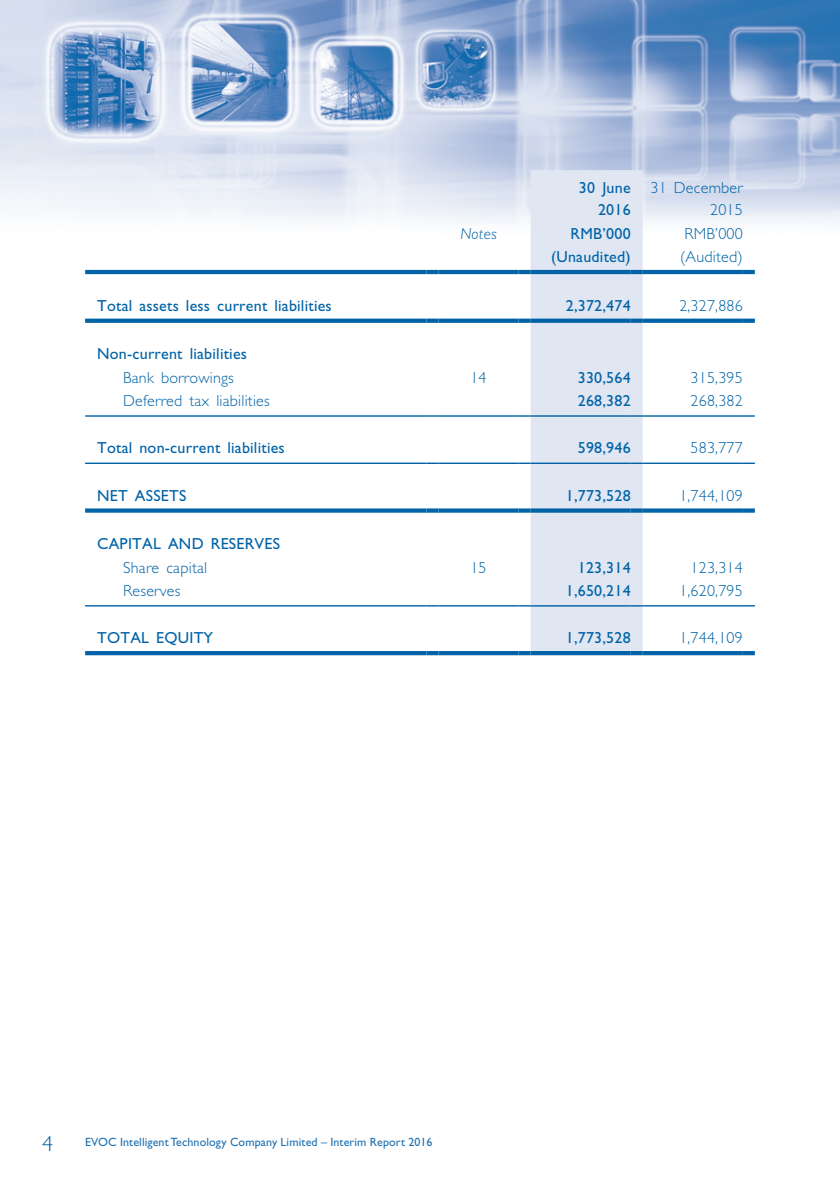
<style>
.page{position:relative;width:840px;height:1191px;background:#fff}
.page>*{position:absolute;margin:0;border:0;box-sizing:border-box;transform-origin:0 0}
.t1{font:300 22px "Gill Sans Std";color:#0163a7}
._15_Table_Stub{font:16px "Gill Sans Std";letter-spacing:.015em;color:#0163a7}
._31_table_tab_6pt{font:300 16px/22px "Gill Sans Std";letter-spacing:.015em;color:#0163a7;text-align:right}
._31_table_tab_6pt-2{font:16px/22px "Gill Sans Std";letter-spacing:.015em;color:#0163a7;text-align:right}
._15_Table_Stub-2{font:300 16px "Gill Sans Std";letter-spacing:.015em;color:#0163a7}
._31_table_tab_6pt-3{font:italic 300 16px "Gill Sans Std";letter-spacing:.015em;color:#0163a7}
.t2{font:12px "Gill Sans Std";letter-spacing:.01em;color:#2071b1}
</style>
<div class="page">
<img style="left:0;top:0;width:839px;height:656px">
<div style="left:530px;top:170px;width:112px;height:481px;background:#e1e7f2"></div>
<hr style="left:85px;top:270px;width:341px;height:4px;background:#0163a7">
<hr style="left:426px;top:270px;width:12px;height:4px;background:#0163a7">
<hr style="left:438px;top:270px;width:80px;height:4px;background:#0163a7">
<hr style="left:518px;top:270px;width:12px;height:4px;background:#0163a7">
<hr style="left:530px;top:270px;width:100px;height:4px;background:#0163a7">
<hr style="left:630px;top:270px;width:12px;height:4px;background:#0163a7">
<hr style="left:642px;top:270px;width:100px;height:4px;background:#0163a7">
<hr style="left:742px;top:270px;width:12px;height:4px;background:#0163a7">
<div style="left:85px;top:318px;width:341px;height:5px;background:#0163a7"></div>
<div style="left:426px;top:318px;width:12px;height:5px;background:#0163a7"></div>
<div style="left:438px;top:318px;width:80px;height:5px;background:#0163a7"></div>
<div style="left:518px;top:318px;width:12px;height:5px;background:#0163a7"></div>
<div style="left:530px;top:318px;width:100px;height:5px;background:#0163a7"></div>
<div style="left:630px;top:318px;width:12px;height:5px;background:#0163a7"></div>
<div style="left:642px;top:318px;width:100px;height:5px;background:#0163a7"></div>
<div style="left:742px;top:318px;width:12px;height:5px;background:#0163a7"></div>
<div style="left:85px;top:508px;width:341px;height:5px;background:#0163a7"></div>
<div style="left:426px;top:508px;width:12px;height:5px;background:#0163a7"></div>
<div style="left:438px;top:508px;width:80px;height:5px;background:#0163a7"></div>
<div style="left:518px;top:508px;width:12px;height:5px;background:#0163a7"></div>
<div style="left:530px;top:508px;width:100px;height:5px;background:#0163a7"></div>
<div style="left:630px;top:508px;width:12px;height:5px;background:#0163a7"></div>
<div style="left:642px;top:508px;width:100px;height:5px;background:#0163a7"></div>
<div style="left:742px;top:508px;width:12px;height:5px;background:#0163a7"></div>
<hr style="left:85px;top:651px;width:341px;height:4px;background:#0163a7">
<hr style="left:426px;top:651px;width:12px;height:4px;background:#0163a7">
<hr style="left:438px;top:651px;width:80px;height:4px;background:#0163a7">
<hr style="left:518px;top:651px;width:12px;height:4px;background:#0163a7">
<hr style="left:530px;top:651px;width:100px;height:4px;background:#0163a7">
<hr style="left:630px;top:651px;width:12px;height:4px;background:#0163a7">
<hr style="left:642px;top:651px;width:100px;height:4px;background:#0163a7">
<hr style="left:742px;top:651px;width:12px;height:4px;background:#0163a7">
<hr style="left:85px;top:415px;width:341px;height:2px;background:#0163a7">
<svg style="left:426px;top:415px;width:12px;height:2px"></svg>
<hr style="left:438px;top:415px;width:80px;height:2px;background:#0163a7">
<svg style="left:518px;top:415px;width:12px;height:2px"></svg>
<hr style="left:530px;top:415px;width:100px;height:2px;background:#0163a7">
<svg style="left:630px;top:415px;width:12px;height:2px"></svg>
<hr style="left:642px;top:415px;width:100px;height:2px;background:#0163a7">
<svg style="left:742px;top:415px;width:12px;height:2px"></svg>
<hr style="left:85px;top:462px;width:341px;height:2px;background:#0163a7">
<svg style="left:426px;top:462px;width:12px;height:2px"></svg>
<hr style="left:438px;top:462px;width:80px;height:2px;background:#0163a7">
<svg style="left:518px;top:462px;width:12px;height:2px"></svg>
<hr style="left:530px;top:462px;width:100px;height:2px;background:#0163a7">
<svg style="left:630px;top:462px;width:12px;height:2px"></svg>
<hr style="left:642px;top:462px;width:100px;height:2px;background:#0163a7">
<svg style="left:742px;top:462px;width:12px;height:2px"></svg>
<hr style="left:85px;top:605px;width:341px;height:1px;background:#0163a7">
<svg style="left:426px;top:605px;width:12px;height:1px"></svg>
<hr style="left:438px;top:605px;width:80px;height:1px;background:#0163a7">
<svg style="left:518px;top:605px;width:12px;height:1px"></svg>
<hr style="left:530px;top:605px;width:100px;height:1px;background:#0163a7">
<svg style="left:630px;top:605px;width:12px;height:1px"></svg>
<hr style="left:642px;top:605px;width:100px;height:1px;background:#0163a7">
<svg style="left:742px;top:605px;width:12px;height:1px"></svg>
<p class="_31_table_tab_6pt-2" style="left:578px;top:177px;width:53px">30 June<br>2016</p>
<p class="_31_table_tab_6pt" style="left:650px;top:177px;width:94px">31 December<br>2015</p>
<p class="_31_table_tab_6pt-3" style="left:460px;top:224px;width:38px">Notes</p>
<p class="_31_table_tab_6pt-2" style="left:570px;top:222px;width:62px">RMB’000</p>
<p class="_31_table_tab_6pt" style="left:684px;top:222px;width:60px">RMB’000</p>
<p class="_31_table_tab_6pt-2" style="left:550px;top:246px;width:81px">(Unaudited)</p>
<p class="_31_table_tab_6pt" style="left:679px;top:246px;width:64px">(Audited)</p>
<p class="_15_Table_Stub" style="left:97px;top:296px;width:236px">Total assets less current liabilities</p>
<p class="_31_table_tab_6pt-2" style="left:565px;top:294px;width:66px">2,372,474</p>
<p class="_31_table_tab_6pt" style="left:679px;top:294px;width:65px">2,327,886</p>
<p class="_15_Table_Stub" style="left:97px;top:345px;width:151px">Non-current liabilities</p>
<p class="_15_Table_Stub-2" style="left:123px;top:368px;width:112px">Bank borrowings</p>
<p class="_31_table_tab_6pt" style="left:470px;top:366px;width:18px">14</p>
<p class="_31_table_tab_6pt-2" style="left:577px;top:366px;width:54px">330,564</p>
<p class="_31_table_tab_6pt" style="left:690px;top:366px;width:54px">315,395</p>
<p class="_15_Table_Stub-2" style="left:123px;top:391px;width:148px">Deferred tax liabilities</p>
<p class="_31_table_tab_6pt-2" style="left:577px;top:390px;width:54px">268,382</p>
<p class="_31_table_tab_6pt" style="left:690px;top:390px;width:54px">268,382</p>
<p class="_15_Table_Stub" style="left:97px;top:439px;width:189px">Total non-current liabilities</p>
<p class="_31_table_tab_6pt-2" style="left:577px;top:437px;width:54px">598,946</p>
<p class="_31_table_tab_6pt" style="left:690px;top:437px;width:54px">583,777</p>
<p class="_15_Table_Stub" style="left:97px;top:486px;width:91px">NET ASSETS</p>
<p class="_31_table_tab_6pt-2" style="left:565px;top:484px;width:66px">1,773,528</p>
<p class="_31_table_tab_6pt" style="left:679px;top:484px;width:65px">1,744,109</p>
<p class="_15_Table_Stub" style="left:97px;top:534px;width:184px">CAPITAL AND RESERVES</p>
<p class="_15_Table_Stub-2" style="left:123px;top:558px;width:85px">Share capital</p>
<p class="_31_table_tab_6pt" style="left:470px;top:556px;width:18px">15</p>
<p class="_31_table_tab_6pt-2" style="left:577px;top:556px;width:54px">123,314</p>
<p class="_31_table_tab_6pt" style="left:690px;top:556px;width:54px">123,314</p>
<p class="_15_Table_Stub-2" style="left:123px;top:581px;width:59px">Reserves</p>
<p class="_31_table_tab_6pt-2" style="left:565px;top:579px;width:66px">1,650,214</p>
<p class="_31_table_tab_6pt" style="left:679px;top:579px;width:65px">1,620,795</p>
<p class="_15_Table_Stub" style="left:97px;top:628px;width:117px">TOTAL EQUITY</p>
<p class="_31_table_tab_6pt-2" style="left:565px;top:627px;width:66px">1,773,528</p>
<p class="_31_table_tab_6pt" style="left:679px;top:627px;width:65px">1,744,109</p>
<h1 class="t1" style="left:42px;top:1131px;width:12px">4</h1>
<p class="t2" style="left:85px;top:1135px;width:348px">EVOC Intelligent Technology Company Limited – Interim Report 2016</p>
</div>
